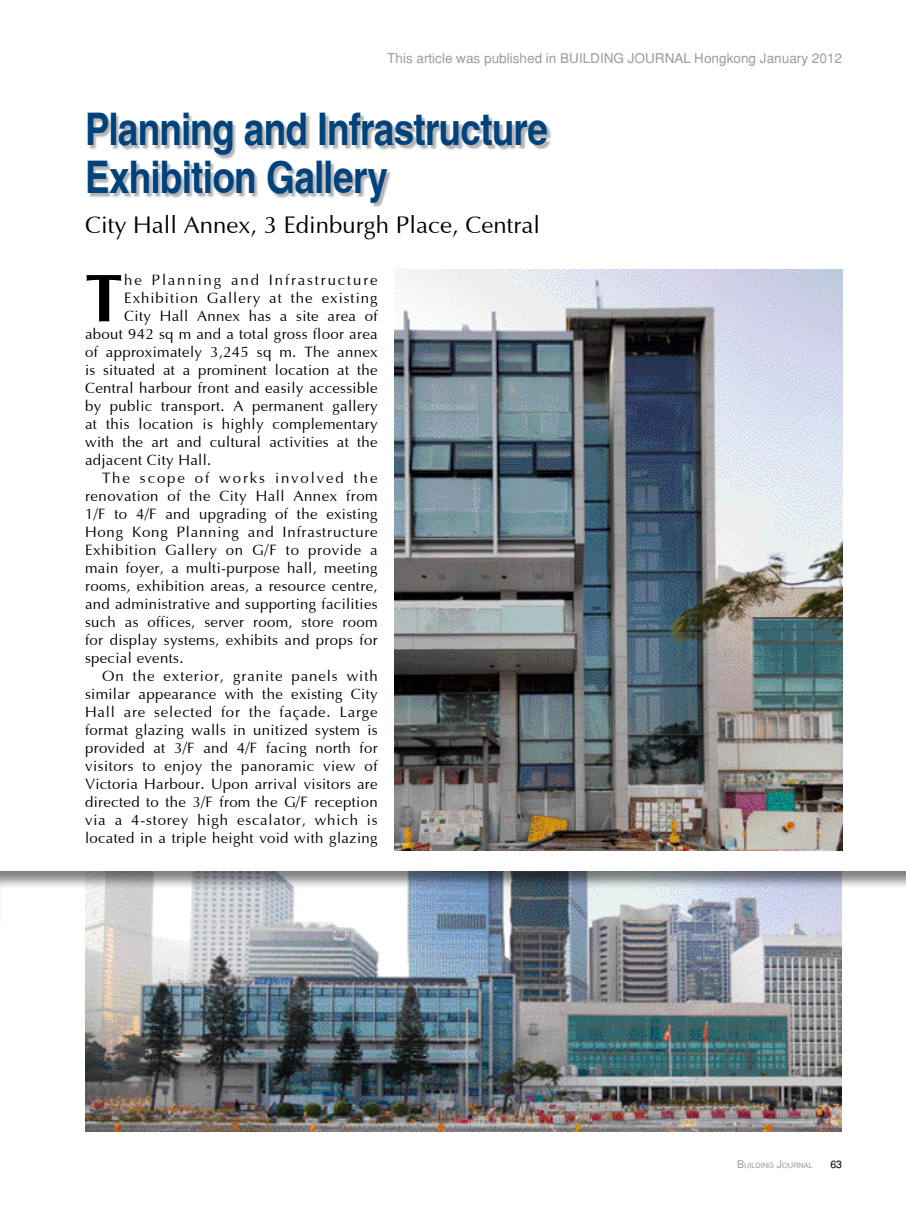
<style>
.page{position:relative;width:906px;height:1212px;background:#fff}
.page>*{position:absolute;margin:0;border:0;box-sizing:border-box;transform-origin:0 0}
.t1{font:700 67.95px "Optimum";color:#000}
.t2{font:700 condensed 45px/48px "Helvetica";letter-spacing:-.015em;color:#00437c}
.t3{font:24px "Optimum";color:#000}
.t4{font:15px "Optimum";letter-spacing:.02em;color:#000}
.t5{font:15px "Optimum";letter-spacing:.05em;color:#000}
.t6{font:15px "Optimum";letter-spacing:.055em;color:#000}
.t7{font:15px "Optimum";letter-spacing:.045em;color:#000}
.t8{font:15px "Optimum";letter-spacing:.06em;color:#000}
.t9{font:15px "Optimum";letter-spacing:.065em;color:#000}
.t10{font:15px "Optimum";letter-spacing:.12em;color:#000}
.t11{font:15px "Optimum";letter-spacing:.125em;color:#000}
.t12{font:13.5px "Helvetica";color:#9f9fa0}
.t13{font:10.5px "Helvetica";color:#000}
.t14{font:7.35px "Helvetica";color:#9f9fa0}
.s1{font-size:10.5px}
</style>
<div class="page">
<div style="left:89px;top:114px;width:462px;height:93px;background:#000;opacity:.3"></div>
<img style="left:395px;top:269px;width:447px;height:581px">
<img style="left:85px;top:926px;width:757px;height:205px">
<div style="left:0;top:870px;width:906px;height:56px;background:#000;opacity:.5"></div>
<p class="t12" style="left:387px;top:50px;width:182px">This article was published in BUIL</p>
<p class="t12" style="left:590px;top:50px;width:253px">DI NG JOU RNAL Hongkong January 2012</p>
<p class="t12" style="left:793px;top:50px;width:50px">public</p>
<h2 class="t2" style="left:85px;top:104px;width:464px">Planning and Infrastructure<br>Exhibition Gallery</h2>
<h3 class="t3" style="left:85px;top:211px;width:456px">City Hall Annex, 3 Edinburgh Place, Central</h3>
<h1 class="t1" style="left:85px;top:256px;width:39px">T</h1>
<p class="t10" style="left:124px;top:271px;width:255px">he Planning and Infrastructure</p>
<p class="t9" style="left:124px;top:289px;width:255px">Exhibition Gallery at the existing</p>
<p class="t4" style="left:124px;top:307px;width:255px">City Hall Annex has a site area of</p>
<p class="t4" style="left:85px;top:325px;width:294px">about 942 sq m and a total gross floor area</p>
<p class="t4" style="left:85px;top:343px;width:294px">of approximately 3,245 sq m. The annex</p>
<p class="t4" style="left:85px;top:361px;width:294px">is situated at a prominent location at the</p>
<p class="t4" style="left:85px;top:379px;width:294px">Central harbour front and easily accessible</p>
<p class="t4" style="left:85px;top:397px;width:294px">by public transport. A permanent gallery</p>
<p class="t4" style="left:85px;top:415px;width:294px">at this location is highly complementary</p>
<p class="t4" style="left:85px;top:433px;width:294px">with the art and cultural activities at the</p>
<p class="t4" style="left:85px;top:451px;width:128px">adjacent City Hall.</p>
<p class="t11" style="left:102px;top:469px;width:277px">The scope of works involved the</p>
<p class="t4" style="left:85px;top:487px;width:294px">renovation of the City Hall Annex from</p>
<p class="t4" style="left:85px;top:505px;width:294px">1/F to 4/F and upgrading of the existing</p>
<p class="t5" style="left:85px;top:523px;width:294px">Hong Kong Planning and Infrastructure</p>
<p class="t7" style="left:85px;top:541px;width:294px">Exhibition Gallery on G/F to provide a</p>
<p class="t4" style="left:85px;top:559px;width:294px">main foyer, a multi-purpose hall, meeting</p>
<p class="t4" style="left:85px;top:577px;width:294px">rooms, exhibition areas, a resource centre,</p>
<p class="t4" style="left:85px;top:595px;width:294px">and administrative and supporting facilities</p>
<p class="t4" style="left:85px;top:613px;width:294px">such as offices, server room, store room</p>
<p class="t4" style="left:85px;top:631px;width:294px">for display systems, exhibits and props for</p>
<p class="t4" style="left:85px;top:649px;width:100px">special events.</p>
<p class="t8" style="left:102px;top:667px;width:277px">On the exterior, granite panels with</p>
<p class="t4" style="left:85px;top:685px;width:294px">similar appearance with the existing City</p>
<p class="t5" style="left:85px;top:703px;width:294px">Hall are selected for the façade. Large</p>
<p class="t4" style="left:85px;top:721px;width:294px">format glazing walls in unitized system is</p>
<p class="t4" style="left:85px;top:739px;width:294px">provided at 3/F and 4/F facing north for</p>
<p class="t4" style="left:85px;top:757px;width:294px">visitors to enjoy the panoramic view of</p>
<p class="t4" style="left:85px;top:775px;width:294px">Victoria Harbour. Upon arrival visitors are</p>
<p class="t4" style="left:85px;top:793px;width:294px">directed to the 3/F from the G/F reception</p>
<p class="t6" style="left:85px;top:811px;width:294px">via a 4-storey high escalator, which is</p>
<p class="t4" style="left:85px;top:829px;width:294px">located in a triple height void with glazing</p>
<p class="t14" style="left:737px;top:1161px;width:77px"><span class="s1">B</span>UILDING <span class="s1">J</span>OURNAL</p>
<p class="t13" style="left:830px;top:1158px;width:13px">63</p>
</div>
